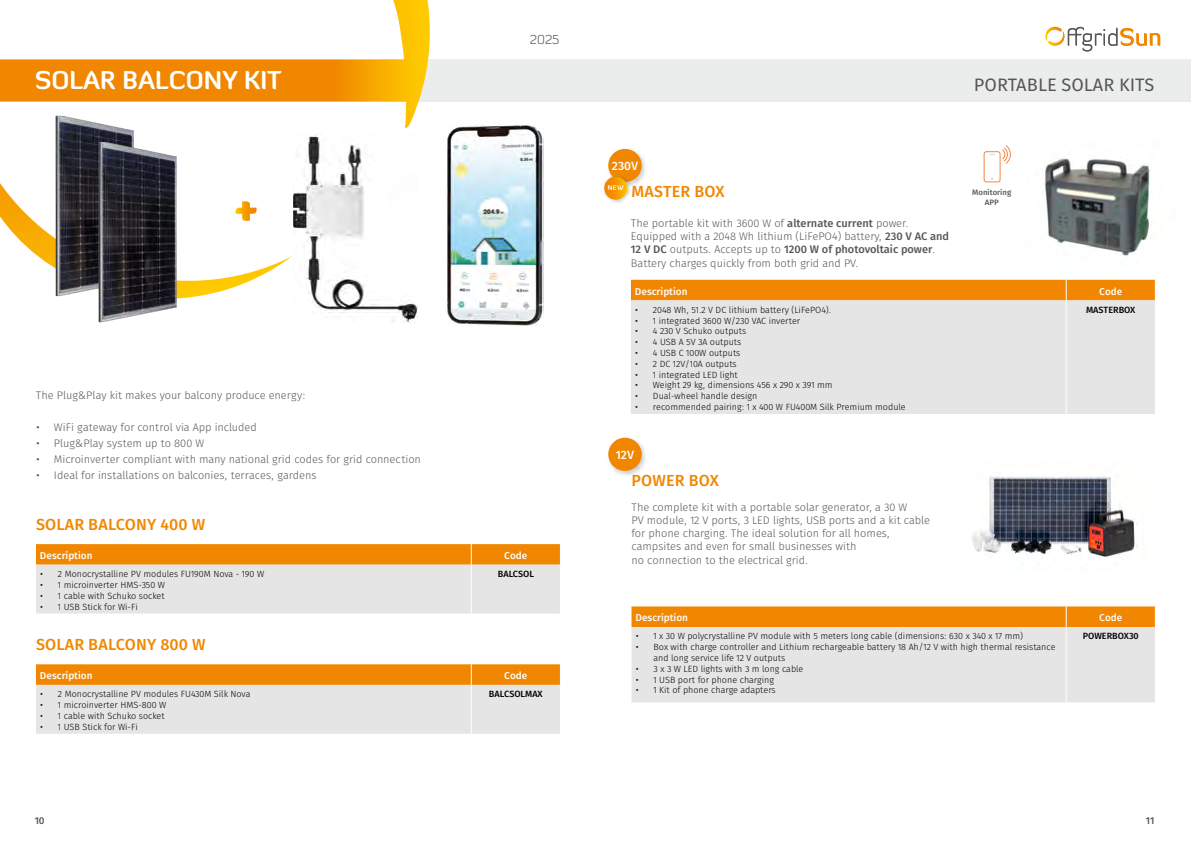
<style>
.page{position:relative;width:1191px;height:842px;background:#fff}
.page>*{position:absolute;margin:0;border:0;box-sizing:border-box;transform-origin:0 0}
.t1{font:700 25px "Diavlo";color:#fff}
.t2{font:18px "Fira Sans OT";color:#565655}
.t3{font:16px "Fira Sans OT Medium";letter-spacing:.01em;color:#f18700}
.t4{font:300 13px "Diavlo";color:#565655}
.t5{font:12px "Fira Sans OT Medium";color:#fff}
.t6{font:11px/13.2px "Fira Sans OT Light";color:#565655}
.t7{font:11px "Fira Sans OT Medium";color:#565655}
.t8{font:10px "Fira Sans OT Medium";color:#fff}
.t9{font:10px "Fira Sans OT Medium";color:#565655}
.t10{font:9px/10.8px "Fira Sans OT Light";color:#000}
.t11{font:9px "Fira Sans OT Medium";color:#000}
.t12{font:7.8px/9.4px "Fira Sans OT Medium";color:#565655;text-align:center}
.t13{font:700 6.6px "Diavlo";color:#fff}
.s1{font-family:"Fira Sans OT Medium"}
.s2{font-family:"Fira Sans OT Light"}
</style>
<div class="page">
<img style="left:1044px;top:158px;width:108px;height:98px">
<svg style="left:55px;top:286px;width:182px;height:37px"></svg>
<svg style="left:0;top:130px;width:321px;height:156px"></svg>
<img style="left:294px;top:134px;width:124px;height:189px">
<img style="left:446px;top:124px;width:97px;height:202px">
<div style="left:383px;top:59px;width:808px;height:43px;background:#ebecec"></div>
<img style="left:972px;top:476px;width:165px;height:81px">
<svg style="left:1045px;top:27px;width:115px;height:24px"></svg>
<div style="left:631px;top:300px;width:523px;height:114px;background:#e5e5e5"></div>
<div style="left:631px;top:280px;width:524px;height:20px;background:#f18700"></div>
<hr style="left:1065px;top:300px;width:1px;height:114px;background:#fff">
<svg style="left:631px;top:606px;width:524px;height:96px;background:#e7d1b4"></svg>
<hr style="left:1065px;top:627px;width:1px;height:75px;background:#fff">
<hr style="left:1154px;top:627px;width:1px;height:75px;background:#fff">
<svg style="left:0;top:0;width:430px;height:130px"></svg>
<img style="left:56px;top:116px;width:78px;height:180px">
<svg style="left:235px;top:201px;width:22px;height:20px"></svg>
<svg style="left:36px;top:664px;width:525px;height:70px;background:#e8c9a2"></svg>
<hr style="left:471px;top:685px;width:1px;height:49px;background:#fff">
<hr style="left:560px;top:685px;width:1px;height:49px;background:#fff">
<svg style="left:36px;top:544px;width:525px;height:69px;background:#e8c9a1"></svg>
<hr style="left:471px;top:565px;width:1px;height:48px;background:#fff">
<hr style="left:560px;top:565px;width:1px;height:48px;background:#fff">
<img style="left:98px;top:142px;width:79px;height:180px">
<div style="left:606px;top:147px;width:41px;height:40px;background:#000;opacity:.2"></div>
<div style="left:608px;top:149px;width:33px;height:33px;background:#f18700;border-radius:50%"></div>
<div style="left:606px;top:436px;width:41px;height:40px;background:#000;opacity:.2"></div>
<div style="left:608px;top:438px;width:33px;height:33px;background:#f18700;border-radius:50%"></div>
<div style="left:603px;top:175px;width:27px;height:27px;background:#000;opacity:.2"></div>
<svg style="left:604px;top:177px;width:23px;height:23px"></svg>
<div style="left:983px;top:151px;width:17px;height:31px;border:1px solid #f18544;border-radius:2px"></div>
<svg style="left:1002px;top:145px;width:9px;height:19px"></svg>
<h1 class="t1" style="left:35px;top:64px;width:248px">SOLAR BALCONY KIT</h1>
<h3 class="t4" style="left:530px;top:31px;width:31px">2025</h3>
<p class="t6" style="left:36px;top:389px;width:271px">The Plug&amp;Play kit makes your balcony produce energy:</p>
<p class="t6" style="left:36px;top:421px;width:222px">• WiFi gateway for control via App included</p>
<p class="t6" style="left:36px;top:437px;width:170px">• Plug&amp;Play system up to 800 W</p>
<p class="t6" style="left:36px;top:453px;width:386px">• Microinverter compliant with many national grid codes for grid connection</p>
<p class="t6" style="left:36px;top:469px;width:282px">• Ideal for installations on balconies, terraces, gardens</p>
<h3 class="t3" style="left:36px;top:513px;width:170px">SOLAR BALCONY 400 W</h3>
<p class="t8" style="left:40px;top:549px;width:54px">Description</p>
<p class="t8" style="left:504px;top:549px;width:25px">Code</p>
<p class="t10" style="left:40px;top:569px;width:226px">• 2 Monocrystalline PV modules FU190M Nova - 190 W</p>
<p class="t10" style="left:40px;top:580px;width:127px">• 1 microinverter HMS-350 W</p>
<p class="t10" style="left:40px;top:591px;width:126px">• 1 cable with Schuko socket</p>
<p class="t10" style="left:40px;top:602px;width:99px">• 1 USB Stick for Wi-Fi</p>
<p class="t11" style="left:498px;top:568px;width:38px">BALCSOL</p>
<h3 class="t3" style="left:36px;top:633px;width:171px">SOLAR BALCONY 800 W</h3>
<p class="t8" style="left:40px;top:669px;width:54px">Description</p>
<p class="t8" style="left:504px;top:669px;width:25px">Code</p>
<p class="t10" style="left:40px;top:689px;width:212px">• 2 Monocrystalline PV modules FU430M Silk Nova</p>
<p class="t10" style="left:40px;top:700px;width:128px">• 1 microinverter HMS-800 W</p>
<p class="t10" style="left:40px;top:711px;width:126px">• 1 cable with Schuko socket</p>
<p class="t10" style="left:40px;top:722px;width:99px">• 1 USB Stick for Wi-Fi</p>
<p class="t11" style="left:489px;top:688px;width:55px">BALCSOLMAX</p>
<h3 class="t5" style="left:612px;top:157px;width:28px">230V</h3>
<p class="t13" style="left:608px;top:184px;width:17px">NEW</p>
<h3 class="t3" style="left:631px;top:180px;width:94px">MASTER BOX</h3>
<h2 class="t2" style="left:974px;top:72px;width:182px">PORTABLE SOLAR KITS</h2>
<p class="t12" style="left:972px;top:189px;width:40px">Monitoring<br>APP</p>
<p class="t6" style="left:631px;top:217px;width:319px">The portable kit with 3600 W of <span class="s1">alternate current</span> power.<br>Equipped with a 2048 Wh lithium (LiFePO4) battery, <span class="s1">230 V AC and</span></p>
<p class="t7" style="left:631px;top:242px;width:306px">12 V DC <span class="s2">outputs. Accepts up to</span> 1200 W of photovoltaic power<span class="s2">.</span></p>
<p class="t6" style="left:631px;top:257px;width:229px">Battery charges quickly from both grid and PV.</p>
<p class="t8" style="left:635px;top:284px;width:54px">Description</p>
<p class="t8" style="left:1099px;top:284px;width:25px">Code</p>
<p class="t10" style="left:635px;top:305px;width:198px">• 2048 Wh, 51.2 V DC lithium battery (LiFePO4).</p>
<p class="t10" style="left:635px;top:316px;width:167px">• 1 integrated 3600 W/230 VAC inverter</p>
<p class="t10" style="left:635px;top:326px;width:113px">• 4 230 V Schuko outputs</p>
<p class="t10" style="left:635px;top:337px;width:108px">• 4 USB A 5V 3A outputs</p>
<p class="t10" style="left:635px;top:348px;width:107px">• 4 USB C 100W outputs</p>
<p class="t10" style="left:635px;top:359px;width:103px">• 2 DC 12V/10A outputs</p>
<p class="t10" style="left:635px;top:370px;width:104px">• 1 integrated LED light</p>
<p class="t10" style="left:635px;top:380px;width:199px">• Weight 29 kg, dimensions 456 x 290 x 391 mm</p>
<p class="t10" style="left:635px;top:391px;width:124px">• Dual-wheel handle design</p>
<p class="t10" style="left:635px;top:402px;width:272px">• recommended pairing: 1 x 400 W FU400M Silk Premium module</p>
<p class="t11" style="left:1086px;top:303px;width:51px">MASTERBOX</p>
<h3 class="t5" style="left:615px;top:446px;width:20px">12V</h3>
<h3 class="t3" style="left:631px;top:469px;width:89px">POWER BOX</h3>
<p class="t6" style="left:631px;top:501px;width:300px">The complete kit with a portable solar generator, a 30 W<br>PV module, 12 V ports, 3 LED lights, USB ports and a kit cable for phone charging. The ideal solution for all homes, campsites and even for small businesses with<br>no connection to the electrical grid.</p>
<p class="t8" style="left:635px;top:611px;width:54px">Description</p>
<p class="t8" style="left:1099px;top:611px;width:25px">Code</p>
<p class="t10" style="left:635px;top:632px;width:389px">• 1 x 30 W polycrystalline PV module with 5 meters long cable (dimensions: 630 x 340 x 17 mm)</p>
<p class="t10" style="left:653px;top:642px;width:403px;text-indent:-18px">• Box with charge controller and Lithium rechargeable battery 18 Ah/12 V with high thermal resistance and long service life 12 V outputs</p>
<p class="t10" style="left:635px;top:664px;width:169px">• 3 x 3 W LED lights with 3 m long cable</p>
<p class="t10" style="left:635px;top:675px;width:140px">• 1 USB port for phone charging</p>
<p class="t10" style="left:635px;top:686px;width:142px">• 1 Kit of phone charge adapters</p>
<p class="t11" style="left:1082px;top:630px;width:57px">POWERBOX30</p>
<p class="t9" style="left:35px;top:814px;width:11px">10</p>
<p class="t9" style="left:1146px;top:814px;width:10px">11</p>
</div>
